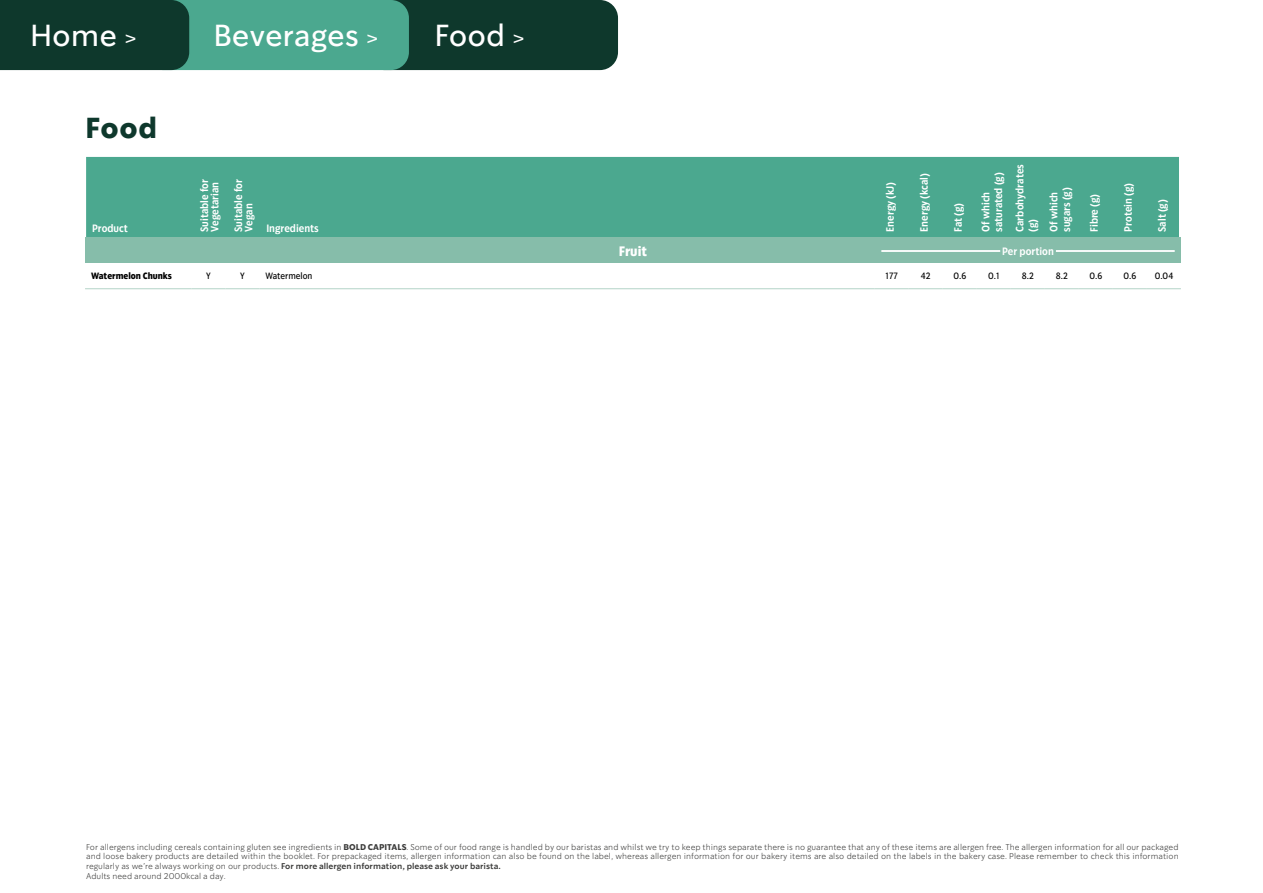
<style>
.page{position:relative;width:1263px;height:893px;background:#fff}
.page>*{position:absolute;margin:0;border:0;box-sizing:border-box;transform-origin:0 0}
.t1{font:30px "So Do Sans";color:#fff}
.t2{font:700 28.5px "So Do Sans";color:#0e382c}
.t3{font:700 13.5px "So Do Sans Condensed";letter-spacing:-.005em;color:#fff}
.t4{font:600 10.5px/12.6px "So Do Sans Condensed";color:#fff}
.t5{font:9px "So Do Sans Condensed";color:#000}
.t6{font:700 9px "So Do Sans Condensed";color:#000}
.t7{font:300 8.25px/9.9px "So Do Sans";color:#3c3c3b}
.s1{font-size:21px}
.s2{font-weight:700}
.s3{font-weight:600}
</style>
<div class="page">
<div style="left:86px;top:157px;width:1093px;height:81px;background:#4ba88f"></div>
<div style="left:85px;top:238px;width:1096px;height:25px;background:#86bdaa"></div>
<hr style="left:85px;top:288px;width:106px;height:1px;background:#b4d3c7">
<hr style="left:191px;top:288px;width:34px;height:1px;background:#b4d3c7">
<hr style="left:225px;top:288px;width:34px;height:1px;background:#b4d3c7">
<hr style="left:259px;top:288px;width:616px;height:1px;background:#b4d3c7">
<hr style="left:875px;top:288px;width:34px;height:1px;background:#b4d3c7">
<hr style="left:909px;top:288px;width:34px;height:1px;background:#b4d3c7">
<hr style="left:943px;top:288px;width:34px;height:1px;background:#b4d3c7">
<hr style="left:977px;top:288px;width:34px;height:1px;background:#b4d3c7">
<hr style="left:1011px;top:288px;width:34px;height:1px;background:#b4d3c7">
<hr style="left:1045px;top:288px;width:34px;height:1px;background:#b4d3c7">
<hr style="left:1079px;top:288px;width:34px;height:1px;background:#b4d3c7">
<hr style="left:1113px;top:288px;width:34px;height:1px;background:#b4d3c7">
<hr style="left:1147px;top:288px;width:34px;height:1px;background:#b4d3c7">
<hr style="left:881px;top:251px;width:119px;height:1px;background:#fff">
<hr style="left:881px;top:250px;width:119px;height:1px;background:#fff">
<hr style="left:1056px;top:251px;width:118px;height:1px;background:#fff">
<hr style="left:1056px;top:250px;width:118px;height:1px;background:#fff">
<svg style="left:0;top:0;width:618px;height:70px;background:#24604f"></svg>
<h1 class="t1" style="left:30px;top:18px;width:108px">Home <span class="s1">&gt;</span></h1>
<h1 class="t1" style="left:213px;top:18px;width:167px">Beverages <span class="s1">&gt;</span></h1>
<h1 class="t1" style="left:434px;top:18px;width:92px">Food <span class="s1">&gt;</span></h1>
<h2 class="t2" style="left:85px;top:111px;width:74px">Food</h2>
<p class="t4" style="left:92px;top:222px;width:37px">Product</p>
<p class="t4" style="left:199px;top:232px;width:54px;line-height:10.5px;rotate:-90deg">Suitable for<br>Vegetarian</p>
<p class="t4" style="left:233px;top:232px;width:54px;line-height:10.5px;rotate:-90deg">Suitable for<br>Vegan</p>
<p class="t4" style="left:266px;top:222px;width:54px">Ingredients</p>
<h3 class="t3" style="left:619px;top:243px;width:30px">Fruit</h3>
<p class="t4" style="left:884px;top:232px;width:51px;rotate:-90deg">Energy (kJ)</p>
<p class="t4" style="left:918px;top:232px;width:60px;rotate:-90deg">Energy (kcal)</p>
<p class="t4" style="left:952px;top:232px;width:30px;rotate:-90deg">Fat (g)</p>
<p class="t4" style="left:980px;top:232px;width:61px;rotate:-90deg">Of which saturated (g)</p>
<p class="t4" style="left:1014px;top:232px;width:69px;rotate:-90deg">Carbohydrates (g)</p>
<p class="t4" style="left:1048px;top:232px;width:46px;rotate:-90deg">Of which sugars (g)</p>
<p class="t4" style="left:1088px;top:232px;width:39px;rotate:-90deg">Fibre (g)</p>
<p class="t4" style="left:1122px;top:232px;width:50px;rotate:-90deg">Protein (g)</p>
<p class="t4" style="left:1002px;top:245px;width:53px">Per portion</p>
<p class="t4" style="left:1156px;top:232px;width:34px;rotate:-90deg">Salt (g)</p>
<p class="t6" style="left:91px;top:270px;width:82px">Watermelon Chunks</p>
<p class="t5" style="left:206px;top:271px;width:6px">Y</p>
<p class="t5" style="left:240px;top:271px;width:6px">Y</p>
<p class="t5" style="left:265px;top:271px;width:49px">Watermelon</p>
<p class="t5" style="left:885px;top:271px;width:14px">177</p>
<p class="t5" style="left:921px;top:271px;width:11px">42</p>
<p class="t5" style="left:953px;top:271px;width:14px">0.6</p>
<p class="t5" style="left:988px;top:271px;width:13px">0.1</p>
<p class="t5" style="left:1022px;top:271px;width:14px">8.2</p>
<p class="t5" style="left:1056px;top:271px;width:14px">8.2</p>
<p class="t5" style="left:1089px;top:271px;width:14px">0.6</p>
<p class="t5" style="left:1123px;top:271px;width:14px">0.6</p>
<p class="t5" style="left:1155px;top:271px;width:20px">0.04</p>
<p class="t7" style="left:86px;top:842px;width:1094px">For allergens including cereals containing gluten see ingredients in <span class="s2">BOLD CAPITALS</span>. Some of our food range is handled by our baristas and whilst we try to keep things separate there is no guarantee that any of these items are allergen free. The allergen information for all our packaged and loose bakery products are detailed within the booklet. For prepackaged items, allergen information can also be found on the label, whereas allergen information for our bakery items are also detailed on the labels in the bakery case. Please remember to check this information regularly as we’re always working on our products. <span class="s3">For more allergen information, please ask your barista.<br></span>Adults need around 2000kcal a day.</p>
</div>
